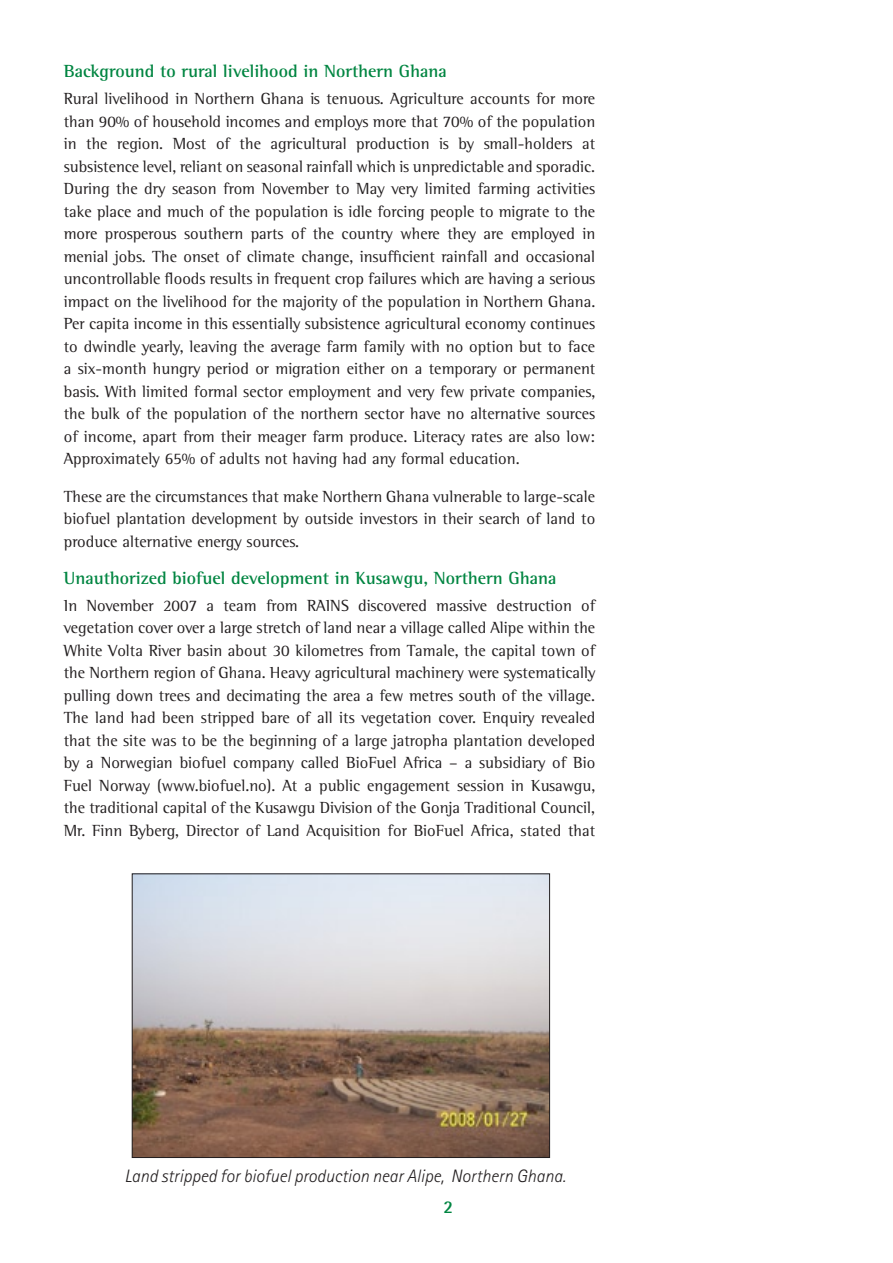
<style>
.page{position:relative;width:893px;height:1263px;background:#fff}
.page>*{position:absolute;margin:0;border:0;box-sizing:border-box;transform-origin:0 0}
.t1{font:700 18px "Rotis Semi Serif";color:#008541}
.t2{font:italic 300 18px "Rotis Sans Serif";color:#231f20}
.t3{font:700 18px "Rotis Semi Sans";color:#008541}
.t4{font:16.5px/22.5px "Rotis Semi Serif";color:#231f20;text-align:justify}
</style>
<div class="page">
<img style="left:134px;top:875px;width:414px;height:281px">
<div style="left:132px;top:873px;width:418px;height:285px;border:1px solid #231f20"></div>
<p class="t1" style="left:64px;top:61px;width:385px">Background to rural livelihood in Northern Ghana</p>
<p class="t4" style="left:64px;top:87px;width:533px">Rural livelihood in Northern Ghana is tenuous. Agriculture accounts for more than 90% of household incomes and employs more that 70% of the population in the region. Most of the agricultural production is by small-holders at subsistence level, reliant on seasonal rainfall which is unpredictable and sporadic.<br>During the dry season from November to May very limited farming activities take place and much of the population is idle forcing people to migrate to the more prosperous southern parts of the country where they are employed in menial jobs. The onset of climate change, insufficient rainfall and occasional uncontrollable floods results in frequent crop failures which are having a serious impact on the livelihood for the majority of the population in Northern Ghana.<br>Per capita income in this essentially subsistence agricultural economy continues to dwindle yearly, leaving the average farm family with no option but to face a six-month hungry period or migration either on a temporary or permanent basis. With limited formal sector employment and very few private companies, the bulk of the population of the northern sector have no alternative sources of income, apart from their meager farm produce. Literacy rates are also low:<br>Approximately 65% of adults not having had any formal education.</p>
<p class="t4" style="left:64px;top:485px;width:533px">These are the circumstances that make Northern Ghana vulnerable to large-scale biofuel plantation development by outside investors in their search of land to produce alternative energy sources.</p>
<p class="t1" style="left:64px;top:567px;width:494px">Unauthorized biofuel development in Kusawgu, Northern Ghana</p>
<p class="t4" style="left:64px;top:594px;width:533px">In November 2007 a team from RAINS discovered massive destruction of vegetation cover over a large stretch of land near a village called Alipe within the White Volta River basin about 30 kilometres from Tamale, the capital town of the Northern region of Ghana. Heavy agricultural machinery were systematically pulling down trees and decimating the area a few metres south of the village.<br>The land had been stripped bare of all its vegetation cover. Enquiry revealed that the site was to be the beginning of a large jatropha plantation developed by a Norwegian biofuel company called BioFuel Africa – a subsidiary of Bio Fuel Norway (www.biofuel.no). At a public engagement session in Kusawgu, the traditional capital of the Kusawgu Division of the Gonja Traditional Council, Mr. Finn Byberg, Director of Land Acquisition for BioFuel Africa, stated that</p>
<p class="t2" style="left:125px;top:1166px;width:443px">Land stripped for biofuel production near Alipe, Northern Ghana.</p>
<p class="t3" style="left:443px;top:1196px;width:11px">2</p>
</div>
